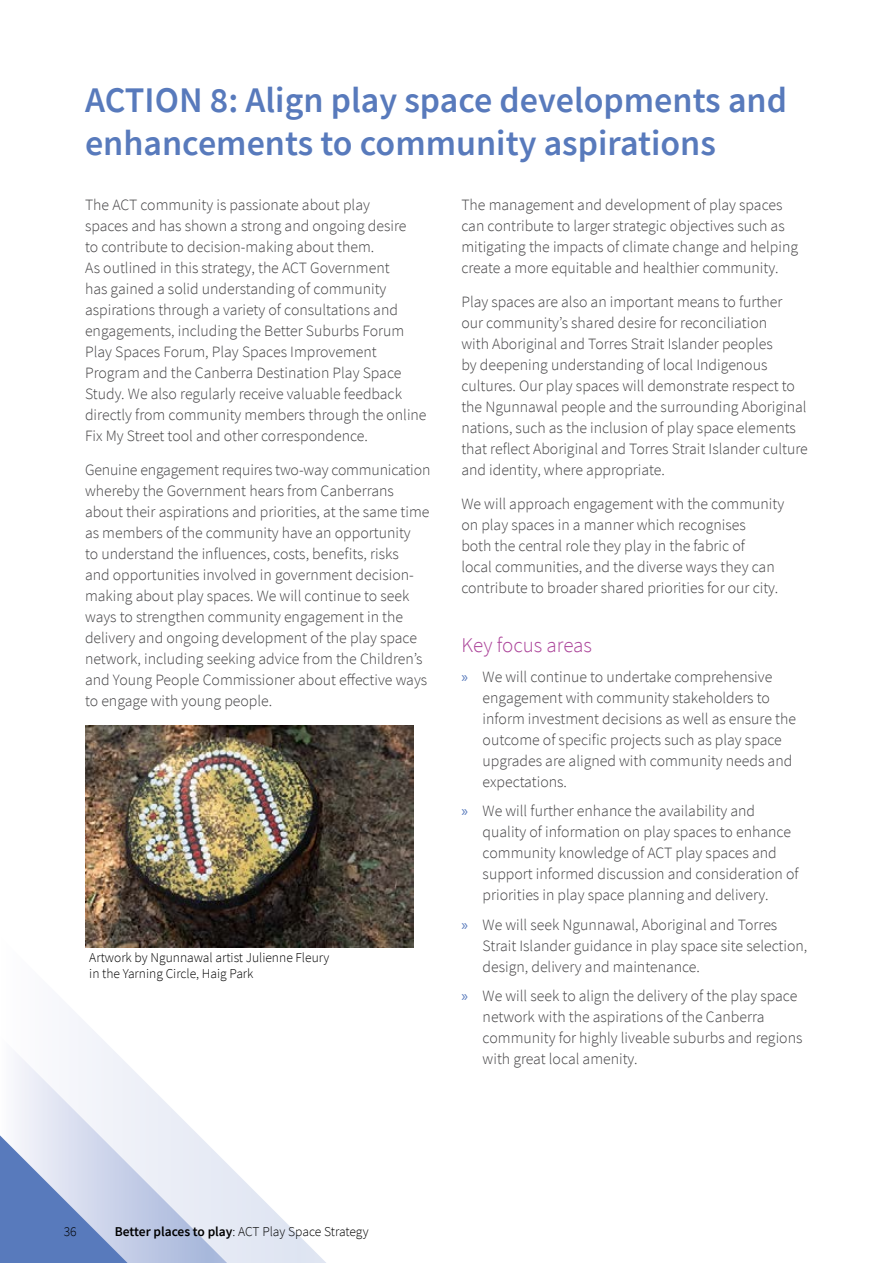
<style>
.page{position:relative;width:893px;height:1263px;background:#fff}
.page>*{position:absolute;margin:0;border:0;box-sizing:border-box;transform-origin:0 0}
.Action{font:600 36px/43.2px "Source Sans Pro";color:#587abc}
.t1{font:300 21px "Source Sans Pro";color:#ab4399}
.t2{font:300 15.75px/21px "Source Sans Pro";color:#414042}
.t3{font:300 13.5px/16.2px "Source Sans Pro";color:#000}
.s1{font-family:"Myriad Pro";font-weight:400;color:#587abc}
.s2{font-weight:600}
</style>
<div class="page">
<img style="left:85px;top:725px;width:328px;height:222px">
<svg style="left:78px;top:935px;width:250px;height:328px"></svg>
<svg style="left:17px;top:1035px;width:211px;height:228px"></svg>
<svg style="left:0;top:1123px;width:140px;height:140px;background:#a2b4d9"></svg>
<h3 class="Action" style="left:85px;top:78px;width:703px">ACTION 8: Align play space developments and enhancements to community aspirations</h3>
<p class="t2" style="left:85px;top:195px;width:343px">The ACT community is passionate about play<br>spaces and has shown a strong and ongoing desire<br>to contribute to decision-making about them.<br>As outlined in this strategy, the ACT Government<br>has gained a solid understanding of community aspirations through a variety of consultations and engagements, including the Better Suburbs Forum Play Spaces Forum, Play Spaces Improvement Program and the Canberra Destination Play Space Study. We also regularly receive valuable feedback directly from community members through the online Fix My Street tool and other correspondence.</p>
<p class="t2" style="left:85px;top:459px;width:347px">Genuine engagement requires two-way communication whereby the Government hears from Canberrans about their aspirations and priorities, at the same time as members of the community have an opportunity<br>to understand the influences, costs, benefits, risks<br>and opportunities involved in government decision&shy;making about play spaces. We will continue to seek ways to strengthen community engagement in the delivery and ongoing development of the play space network, including seeking advice from the Children’s and Young People Commissioner about effective ways to engage with young people.</p>
<p class="t2" style="left:461px;top:195px;width:338px">The management and development of play spaces can contribute to larger strategic objectives such as mitigating the impacts of climate change and helping create a more equitable and healthier community.</p>
<p class="t2" style="left:461px;top:291px;width:348px">Play spaces are also an important means to further our community’s shared desire for reconciliation<br>with Aboriginal and Torres Strait Islander peoples<br>by deepening understanding of local Indigenous cultures. Our play spaces will demonstrate respect to the Ngunnawal people and the surrounding Aboriginal nations, such as the inclusion of play space elements that reflect Aboriginal and Torres Strait Islander culture and identity, where appropriate.</p>
<p class="t2" style="left:461px;top:493px;width:324px">We will approach engagement with the community on play spaces in a manner which recognises<br>both the central role they play in the fabric of<br>local communities, and the diverse ways they can contribute to broader shared priorities for our city.</p>
<h4 class="t1" style="left:461px;top:632px;width:132px">Key focus areas</h4>
<p class="t2" style="left:483px;top:666px;width:315px;text-indent:-21px"><span class="s1">»</span> We will continue to undertake comprehensive engagement with community stakeholders to inform investment decisions as well as ensure the outcome of specific projects such as play space upgrades are aligned with community needs and expectations.</p>
<p class="t2" style="left:483px;top:800px;width:317px;text-indent:-21px"><span class="s1">»</span> We will further enhance the availability and quality of information on play spaces to enhance community knowledge of ACT play spaces and support informed discussion and consideration of priorities in play space planning and delivery.</p>
<p class="t2" style="left:483px;top:914px;width:326px;text-indent:-21px"><span class="s1">»</span> We will seek Ngunnawal, Aboriginal and Torres<br>Strait Islander guidance in play space site selection, design, delivery and maintenance.</p>
<p class="t2" style="left:483px;top:985px;width:321px;text-indent:-21px"><span class="s1">»</span> We will seek to align the delivery of the play space network with the aspirations of the Canberra community for highly liveable suburbs and regions with great local amenity.</p>
<p class="t3" style="left:89px;top:949px;width:242px">Artwork by Ngunnawal artist Julienne Fleury in the Yarning Circle, Haig Park</p>
<p class="t3" style="left:64px;top:1223px;width:14px">36</p>
<p class="t3" style="left:115px;top:1223px;width:255px"><span class="s2">Better places to play</span>: ACT Play Space Strategy</p>
</div>
